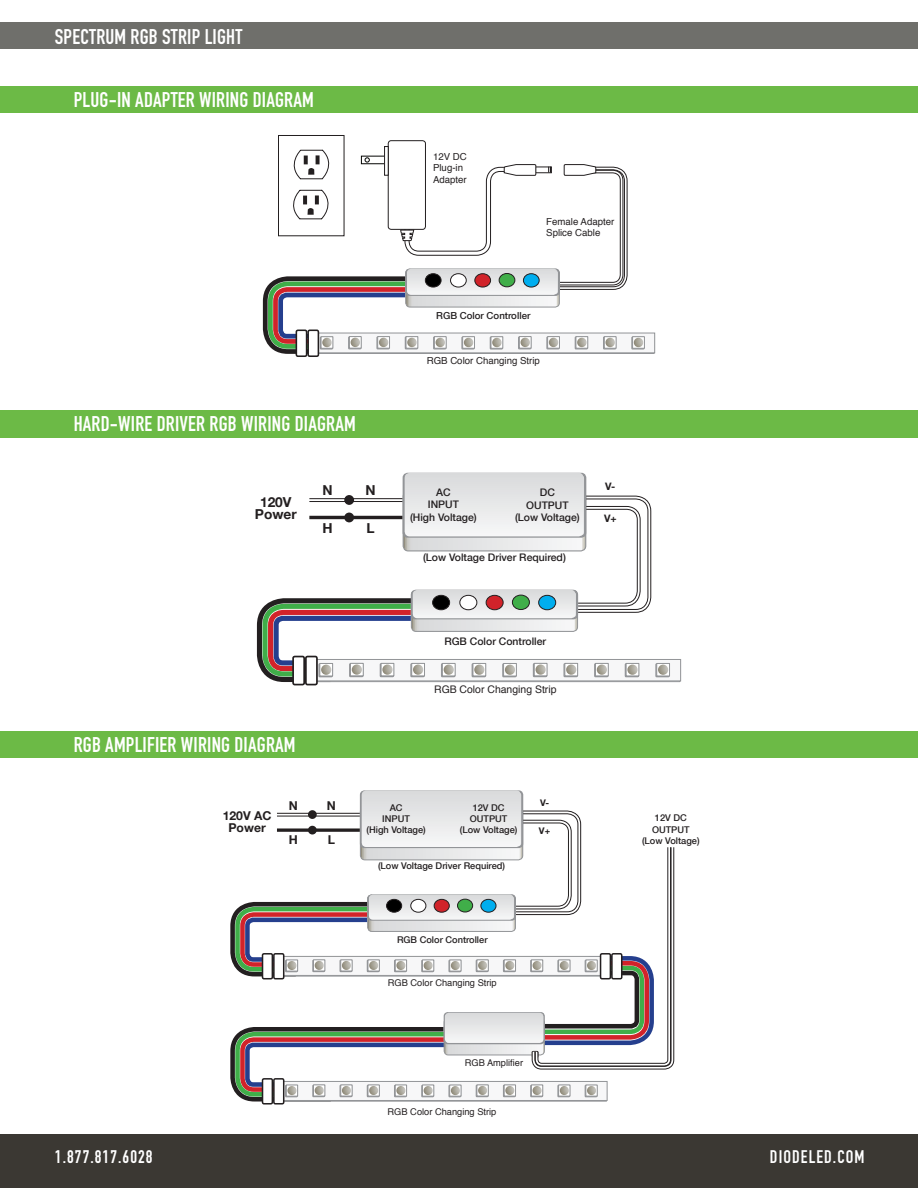
<style>
.page{position:relative;width:918px;height:1188px;background:#fff}
.page>*{position:absolute;margin:0;border:0;box-sizing:border-box;transform-origin:0 0}
.t1{font:21px "DIN Engschrift";letter-spacing:.01em;color:#fff}
.t2{font:18px "DIN Engschrift";letter-spacing:.06em;color:#fff}
.t3{font:700 13.65px "Helvetica Neue";color:#231f20}
.t4{font:700 12.15px "Helvetica Neue";color:#231f20}
.t5{font:500 10.5px "Helvetica Neue";color:#231f20}
.t6{font:10.5px "Helvetica";color:#231f20}
.t7{font:700 10.35px "Helvetica Neue";color:#231f20}
.t8{font:9.6px "Helvetica";color:#231f20}
.t9{font:500 9.6px "Helvetica Neue";color:#231f20}
.t10{font:500 9.3px "Helvetica Neue";color:#231f20}
.t11{font:9.3px "Helvetica";color:#231f20}
.t12{font:700 9.15px "Helvetica Neue";color:#231f20}
</style>
<div class="page">
<div style="left:0;top:1134px;width:918px;height:54px;background:#3b3833"></div>
<div style="left:0;top:22px;width:918px;height:27px;background:#6f6f6b"></div>
<div style="left:0;top:86px;width:918px;height:27px;background:#6cba46"></div>
<div style="left:278px;top:135px;width:66px;height:101px;border:1px solid #231f20"></div>
<div style="left:388px;top:140px;width:38px;height:90px;border:1px solid #231f20;border-radius:3px"></div>
<div style="left:384px;top:146px;width:5px;height:30px;border:1px solid #231f20"></div>
<div style="left:312px;top:333px;width:343px;height:20px;background:#f7f7f8;border:1px solid #939598"></div>
<div style="left:631px;top:337px;width:14px;height:13px;border:2px solid #939598"></div>
<svg style="left:632px;top:337px;width:13px;height:11px"></svg>
<svg style="left:634px;top:338px;width:9px;height:9px"></svg>
<div style="left:296px;top:330px;width:11px;height:27px;border:2px solid #231f20;border-radius:2px"></div>
<div style="left:307px;top:330px;width:12px;height:27px;border:2px solid #231f20;border-radius:2px"></div>
<svg style="left:262px;top:149px;width:366px;height:207px"></svg>
<div style="left:0;top:410px;width:918px;height:28px;background:#6cba46"></div>
<div style="left:310px;top:659px;width:371px;height:22px;background:#f7f7f8;border:1px solid #939598"></div>
<div style="left:655px;top:663px;width:15px;height:14px;border:2px solid #939598"></div>
<svg style="left:657px;top:663px;width:13px;height:13px"></svg>
<svg style="left:658px;top:665px;width:10px;height:10px"></svg>
<svg style="left:256px;top:473px;width:395px;height:210px"></svg>
<div style="left:433px;top:595px;width:17px;height:15px;background:#000;border-radius:50%"></div>
<div style="left:432px;top:595px;width:18px;height:15px;border:1px solid #231f20;border-radius:50%"></div>
<div style="left:460px;top:595px;width:17px;height:15px;background:#fff;border-radius:50%"></div>
<div style="left:459px;top:595px;width:18px;height:15px;border:1px solid #231f20;border-radius:50%"></div>
<div style="left:486px;top:595px;width:17px;height:15px;background:#d1232a;border-radius:50%"></div>
<div style="left:486px;top:595px;width:18px;height:15px;border:1px solid #231f20;border-radius:50%"></div>
<div style="left:512px;top:595px;width:17px;height:15px;background:#40ae49;border-radius:50%"></div>
<div style="left:512px;top:595px;width:18px;height:15px;border:1px solid #231f20;border-radius:50%"></div>
<div style="left:539px;top:595px;width:17px;height:15px;background:#00aeef;border-radius:50%"></div>
<div style="left:538px;top:595px;width:18px;height:15px;border:1px solid #231f20;border-radius:50%"></div>
<div style="left:293px;top:657px;width:11px;height:28px;background:#fff;border-radius:2px"></div>
<div style="left:292px;top:656px;width:13px;height:29px;border:2px solid #231f20;border-radius:2px"></div>
<div style="left:306px;top:657px;width:11px;height:28px;background:#fff;border-radius:2px"></div>
<div style="left:305px;top:656px;width:13px;height:29px;border:2px solid #231f20;border-radius:2px"></div>
<div style="left:0;top:732px;width:918px;height:26px;background:#6cba46"></div>
<div style="left:262px;top:1078px;width:11px;height:27px;border:2px solid #231f20;border-radius:2px"></div>
<div style="left:273px;top:1078px;width:11px;height:27px;border:2px solid #231f20;border-radius:2px"></div>
<svg style="left:230px;top:790px;width:444px;height:314px"></svg>
<p class="t1" style="left:55px;top:24px;width:189px">SPECTRUM RGB STRIP LIGHT</p>
<p class="t1" style="left:74px;top:88px;width:242px">PLUG-IN ADAPTER WIRING DIAGRAM</p>
<p class="t1" style="left:74px;top:412px;width:284px">HARD-WIRE DRIVER RGB WIRING DIAGRAM</p>
<p class="t3" style="left:260px;top:489px;width:33px">120V</p>
<p class="t3" style="left:255px;top:502px;width:43px">Power</p>
<p class="t3" style="left:323px;top:478px;width:12px">N</p>
<p class="t3" style="left:366px;top:478px;width:12px">N</p>
<p class="t3" style="left:323px;top:516px;width:12px">H</p>
<p class="t3" style="left:367px;top:516px;width:10px">L</p>
<p class="t8" style="left:433px;top:149px;width:35px">12V DC</p>
<p class="t8" style="left:433px;top:161px;width:32px">Plug-in</p>
<p class="t8" style="left:433px;top:172px;width:35px">Adapter</p>
<p class="t8" style="left:546px;top:214px;width:70px">Female Adapter</p>
<p class="t8" style="left:546px;top:226px;width:56px">Splice Cable</p>
<p class="t9" style="left:436px;top:308px;width:96px">RGB Color Controller</p>
<p class="t8" style="left:427px;top:353px;width:115px">RGB Color Changing Strip</p>
<p class="t5" style="left:436px;top:484px;width:16px">AC</p>
<p class="t5" style="left:428px;top:496px;width:33px">INPUT</p>
<p class="t5" style="left:410px;top:509px;width:68px">(High Voltage)</p>
<p class="t5" style="left:540px;top:484px;width:17px">DC</p>
<p class="t5" style="left:526px;top:497px;width:44px">OUTPUT</p>
<p class="t5" style="left:515px;top:509px;width:66px">(Low Voltage)</p>
<p class="t5" style="left:423px;top:549px;width:144px">(Low Voltage Driver Required)</p>
<p class="t7" style="left:605px;top:477px;width:12px">V-</p>
<p class="t7" style="left:604px;top:508px;width:14px">V+</p>
<p class="t1" style="left:74px;top:732px;width:223px">RGB AMPLIFIER WIRING DIAGRAM</p>
<p class="t4" style="left:223px;top:805px;width:50px">120V AC</p>
<p class="t4" style="left:229px;top:816px;width:39px">Power</p>
<p class="t4" style="left:289px;top:795px;width:11px">N</p>
<p class="t4" style="left:327px;top:795px;width:11px">N</p>
<p class="t4" style="left:289px;top:829px;width:11px">H</p>
<p class="t4" style="left:328px;top:829px;width:9px">L</p>
<p class="t5" style="left:444px;top:633px;width:103px">RGB Color Controller</p>
<p class="t6" style="left:434px;top:681px;width:124px">RGB Color Changing Strip</p>
<p class="t10" style="left:390px;top:800px;width:14px">AC</p>
<p class="t10" style="left:382px;top:811px;width:29px">INPUT</p>
<p class="t10" style="left:366px;top:822px;width:61px">(High Voltage)</p>
<p class="t10" style="left:473px;top:800px;width:33px">12V DC</p>
<p class="t10" style="left:470px;top:812px;width:39px">OUTPUT</p>
<p class="t10" style="left:460px;top:823px;width:59px">(Low Voltage)</p>
<p class="t12" style="left:540px;top:794px;width:10px">V-</p>
<p class="t12" style="left:539px;top:822px;width:13px">V+</p>
<p class="t10" style="left:378px;top:858px;width:129px">(Low Voltage Driver Required)</p>
<p class="t10" style="left:397px;top:933px;width:92px">RGB Color Controller</p>
<p class="t11" style="left:388px;top:976px;width:110px">RGB Color Changing Strip</p>
<p class="t11" style="left:465px;top:1055px;width:60px">RGB Amplifier</p>
<p class="t11" style="left:388px;top:1104px;width:110px">RGB Color Changing Strip</p>
<p class="t10" style="left:655px;top:811px;width:33px">12V DC</p>
<p class="t10" style="left:652px;top:822px;width:39px">OUTPUT</p>
<p class="t10" style="left:642px;top:833px;width:59px">(Low Voltage)</p>
<h2 class="t2" style="left:55px;top:1146px;width:99px">1.877.817.6028</h2>
<h2 class="t2" style="left:770px;top:1146px;width:96px">DIODELED.COM</h2>
</div>
